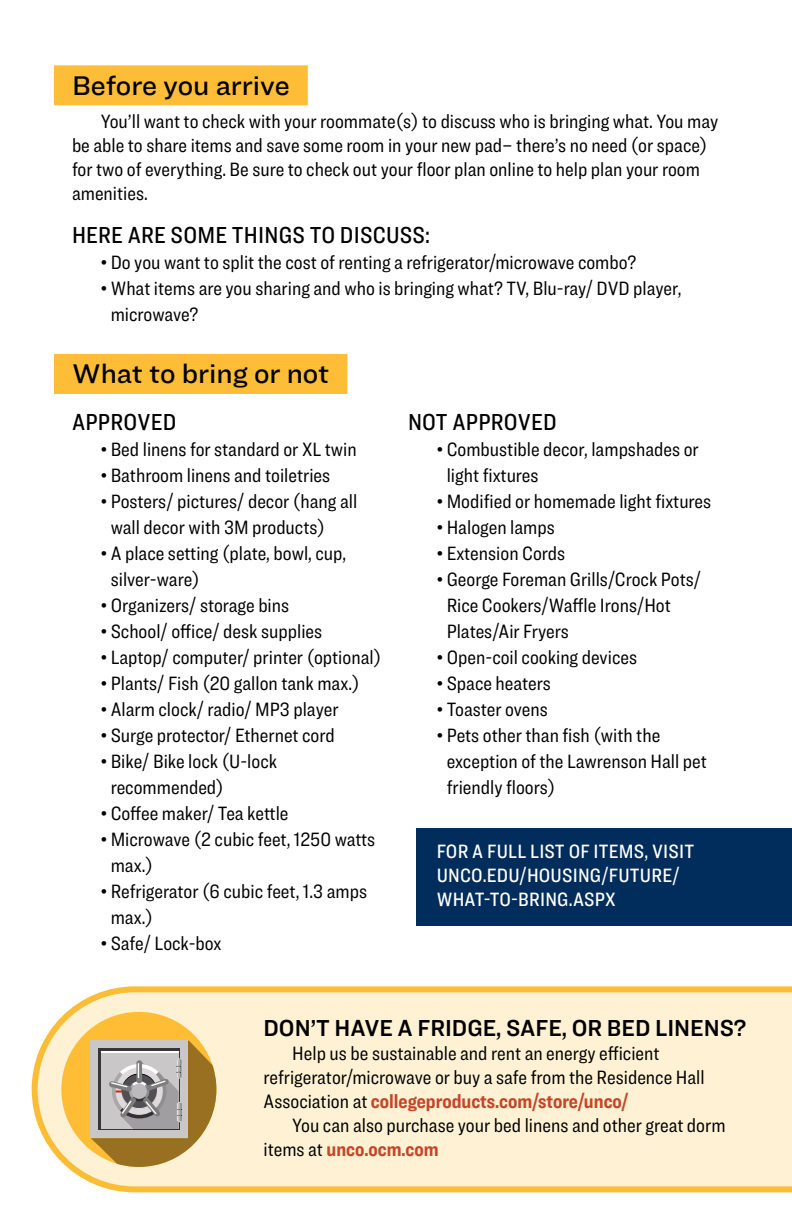
<style>
.page{position:relative;width:792px;height:1224px;background:#fff}
.page>*{position:absolute;margin:0;border:0;box-sizing:border-box;transform-origin:0 0}
.t1{font:500 28px "Ringside";color:#000}
.t2{font:500 24px "Ringside Condensed";letter-spacing:.01em;color:#000}
.t3{font:24px "Ringside Narrow Semi";color:#000}
.t4{font:20px/26px "Ringside Condensed";color:#000}
.t5{font:500 20px/24px "Ringside Condensed";letter-spacing:.01em;color:#fff}
.s1{font-weight:700;color:#c44628}
</style>
<div class="page">
<svg style="left:31px;top:986px;width:761px;height:207px;background:#feeeca"></svg>
<div style="left:416px;top:828px;width:376px;height:97px;background:#002d5b"></div>
<div style="left:54px;top:65px;width:254px;height:40px;background:#febd36"></div>
<div style="left:54px;top:354px;width:293px;height:40px;background:#febd36"></div>
<svg style="left:61px;top:1012px;width:155px;height:155px;background:#ceb583"></svg>
<h1 class="t1" style="left:72px;top:65px;width:219px">Before you arrive</h1>
<p class="t4" style="left:72px;top:109px;width:648px;line-height:24px;text-indent:29px">You’ll want to check with your roommate(s) to discuss who is bringing what. You may be able to share items and save some room in your new pad– there’s no need (or space) for two of everything. Be sure to check out your floor plan online to help plan your room amenities.</p>
<p class="t2" style="left:72px;top:218px;width:360px">HERE ARE SOME THINGS TO DISCUSS:</p>
<p class="t4" style="left:101px;top:249px;width:537px">• Do you want to split the cost of renting a refrigerator/microwave combo?</p>
<p class="t4" style="left:111px;top:275px;width:572px;text-indent:-10px">• What items are you sharing and who is bringing what? TV, Blu-ray/ DVD player, microwave?</p>
<h1 class="t1" style="left:72px;top:353px;width:259px">What to bring or not</h1>
<p class="t2" style="left:72px;top:405px;width:106px">APPROVED</p>
<p class="t4" style="left:101px;top:436px;width:257px">• Bed linens for standard or XL twin</p>
<p class="t4" style="left:101px;top:462px;width:231px">• Bathroom linens and toiletries</p>
<p class="t4" style="left:111px;top:488px;width:248px;text-indent:-10px">• Posters/ pictures/ decor (hang all wall decor with 3M products)</p>
<p class="t4" style="left:111px;top:540px;width:237px;text-indent:-10px">• A place setting (plate, bowl, cup, silver-ware)</p>
<p class="t4" style="left:101px;top:592px;width:190px">• Organizers/ storage bins</p>
<p class="t4" style="left:101px;top:618px;width:223px">• School/ office/ desk supplies</p>
<p class="t4" style="left:101px;top:644px;width:282px">• Laptop/ computer/ printer (optional)</p>
<p class="t4" style="left:101px;top:670px;width:260px">• Plants/ Fish (20 gallon tank max.)</p>
<p class="t4" style="left:101px;top:696px;width:239px">• Alarm clock/ radio/ MP3 player</p>
<p class="t4" style="left:101px;top:722px;width:236px">• Surge protector/ Ethernet cord</p>
<p class="t4" style="left:111px;top:748px;width:168px;text-indent:-10px">• Bike/ Bike lock (U-lock recommended)</p>
<p class="t4" style="left:101px;top:800px;width:189px">• Coffee maker/ Tea kettle</p>
<p class="t4" style="left:111px;top:826px;width:266px;text-indent:-10px">• Microwave (2 cubic feet, 1250 watts max.)</p>
<p class="t4" style="left:111px;top:878px;width:258px;text-indent:-10px">• Refrigerator (6 cubic feet, 1.3 amps max.)</p>
<p class="t4" style="left:101px;top:930px;width:122px">• Safe/ Lock-box</p>
<p class="t2" style="left:408px;top:405px;width:150px">NOT APPROVED</p>
<p class="t4" style="left:447px;top:436px;width:254px;text-indent:-10px">• Combustible decor, lampshades or light fixtures</p>
<p class="t4" style="left:437px;top:488px;width:276px">• Modified or homemade light fixtures</p>
<p class="t4" style="left:437px;top:514px;width:120px">• Halogen lamps</p>
<p class="t4" style="left:437px;top:540px;width:130px">• Extension Cords</p>
<p class="t4" style="left:447px;top:566px;width:256px;text-indent:-10px">• George Foreman Grills/Crock Pots/<br>Rice Cookers/Waffle Irons/Hot<br>Plates/Air Fryers</p>
<p class="t4" style="left:437px;top:644px;width:202px">• Open-coil cooking devices</p>
<p class="t4" style="left:437px;top:670px;width:116px">• Space heaters</p>
<p class="t4" style="left:437px;top:696px;width:113px">• Toaster ovens</p>
<p class="t4" style="left:447px;top:722px;width:262px;text-indent:-10px">• Pets other than fish (with the exception of the Lawrenson Hall pet friendly floors)</p>
<p class="t5" style="left:437px;top:839px;width:259px">FOR A FULL LIST OF ITEMS, VISIT<br>UNCO.EDU/HOUSING/FUTURE/<br>WHAT-TO-BRING.ASPX</p>
<p class="t3" style="left:264px;top:1011px;width:484px">DON’T HAVE A FRIDGE, SAFE, OR BED LINENS?</p>
<p class="t4" style="left:264px;top:1041px;width:443px;line-height:24px;text-indent:29px">Help us be sustainable and rent an energy efficient refrigerator/microwave or buy a safe from the Residence Hall<br>Association at <span class="s1">collegeproducts.com/store/unco/</span></p>
<p class="t4" style="left:264px;top:1113px;width:464px;line-height:24px;text-indent:29px">You can also purchase your bed linens and other great dorm items at <span class="s1">unco.ocm.com</span></p>
</div>
